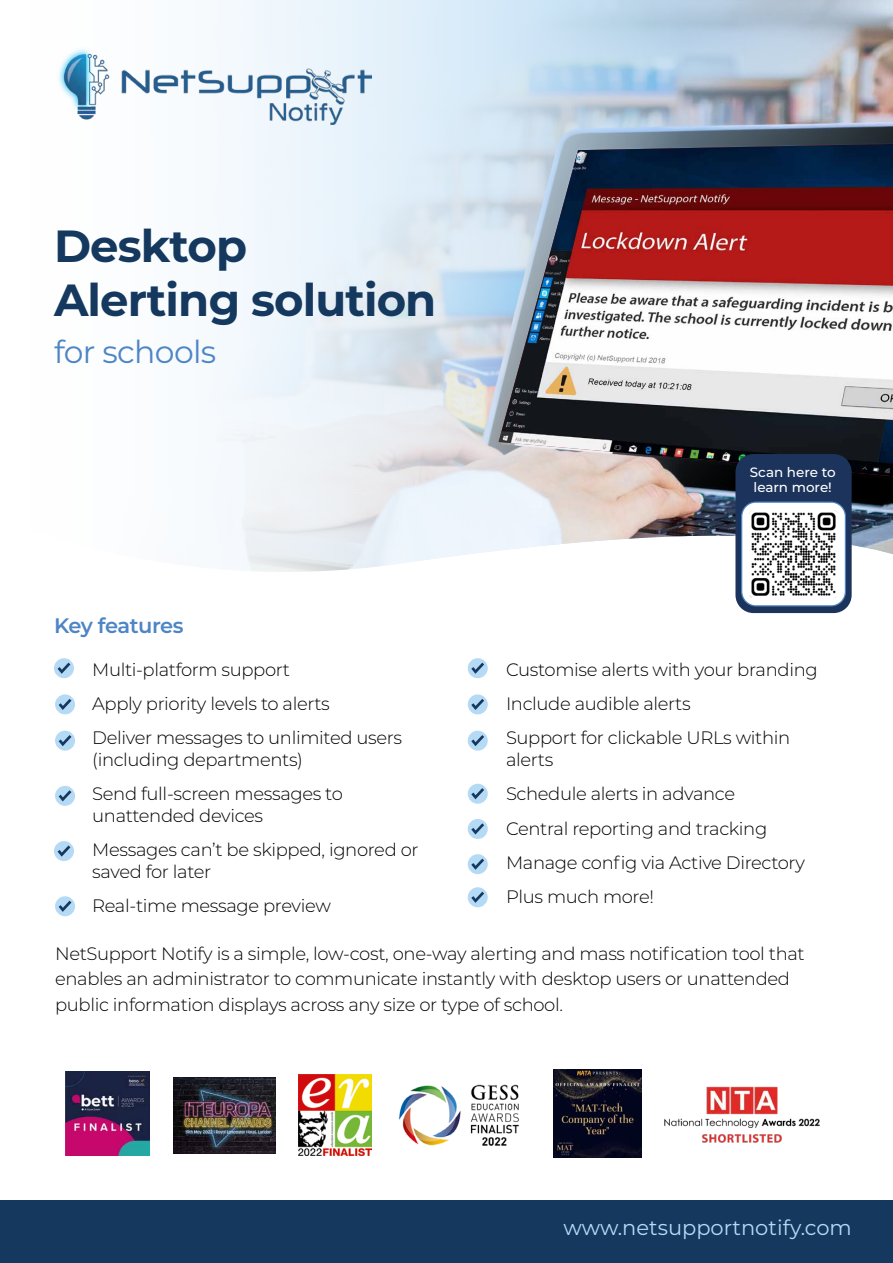
<style>
.page{position:relative;width:893px;height:1263px;background:#fff}
.page>*{position:absolute;margin:0;border:0;box-sizing:border-box;transform-origin:0 0}
.t1{font:700 45px/54px "Montserrat";letter-spacing:-.02em;color:#15385f}
.t2{font:31.5px "Montserrat";letter-spacing:-.02em;color:#4e85c5}
.t3{font:21px "Montserrat";color:#b5daf5}
.t4{font:600 21px "Montserrat";letter-spacing:-.03em;color:#4d85c5}
.t5{font:300 18px/34.3px "Montserrat";letter-spacing:-.02em;color:#000}
.t6{font:500 13.5px/15px "Montserrat";color:#fff}
</style>
<div class="page">
<div style="left:0;top:1200px;width:893px;height:63px;background:#15385f"></div>
<img style="left:664px;top:1086px;width:156px;height:57px">
<img style="left:214px;top:0;width:679px;height:572px">
<img style="left:58px;top:45px;width:313px;height:79px">
<div style="left:54px;top:658px;width:20px;height:20px;background:#b5daf5;border-radius:50%"></div>
<svg style="left:58px;top:663px;width:12px;height:11px"></svg>
<div style="left:55px;top:694px;width:20px;height:20px;background:#b5daf5;border-radius:50%"></div>
<svg style="left:59px;top:699px;width:12px;height:11px"></svg>
<div style="left:55px;top:731px;width:20px;height:20px;background:#b5daf5;border-radius:50%"></div>
<svg style="left:59px;top:735px;width:12px;height:11px"></svg>
<div style="left:55px;top:786px;width:20px;height:20px;background:#b5daf5;border-radius:50%"></div>
<svg style="left:59px;top:790px;width:12px;height:11px"></svg>
<div style="left:54px;top:841px;width:20px;height:20px;background:#b5daf5;border-radius:50%"></div>
<svg style="left:58px;top:845px;width:12px;height:12px"></svg>
<div style="left:55px;top:896px;width:20px;height:20px;background:#b5daf5;border-radius:50%"></div>
<svg style="left:59px;top:901px;width:12px;height:11px"></svg>
<div style="left:468px;top:658px;width:20px;height:20px;background:#b5daf5;border-radius:50%"></div>
<svg style="left:471px;top:663px;width:13px;height:11px"></svg>
<div style="left:468px;top:694px;width:20px;height:20px;background:#b5daf5;border-radius:50%"></div>
<svg style="left:471px;top:699px;width:13px;height:11px"></svg>
<div style="left:468px;top:731px;width:20px;height:20px;background:#b5daf5;border-radius:50%"></div>
<svg style="left:471px;top:735px;width:13px;height:11px"></svg>
<div style="left:468px;top:784px;width:20px;height:20px;background:#b5daf5;border-radius:50%"></div>
<svg style="left:471px;top:788px;width:13px;height:11px"></svg>
<div style="left:468px;top:819px;width:20px;height:20px;background:#b5daf5;border-radius:50%"></div>
<svg style="left:471px;top:823px;width:13px;height:11px"></svg>
<div style="left:468px;top:854px;width:20px;height:20px;background:#b5daf5;border-radius:50%"></div>
<svg style="left:471px;top:858px;width:13px;height:12px"></svg>
<div style="left:468px;top:887px;width:20px;height:20px;background:#b5daf5;border-radius:50%"></div>
<svg style="left:471px;top:892px;width:13px;height:11px"></svg>
<img style="left:499px;top:144px;width:394px;height:332px">
<div style="left:735px;top:454px;width:117px;height:159px;background:#1c345c;border-radius:18px"></div>
<div style="left:742px;top:502px;width:103px;height:104px;background:#fff;border-radius:14px"></div>
<div style="left:741px;top:501px;width:105px;height:105px;border:1px solid #4d85c5;border-radius:14px"></div>
<img style="left:750px;top:510px;width:87px;height:88px">
<img style="left:174px;top:1077px;width:102px;height:76px">
<img style="left:299px;top:1074px;width:72px;height:82px">
<img style="left:398px;top:1084px;width:121px;height:62px">
<img style="left:65px;top:1071px;width:85px;height:85px">
<img style="left:554px;top:1070px;width:88px;height:87px">
<h1 class="t1" style="left:54px;top:216px;width:384px">Desktop<br>Alerting solution</h1>
<h2 class="t2" style="left:54px;top:330px;width:164px">for schools</h2>
<p class="t4" style="left:54px;top:611px;width:131px">Key features</p>
<p class="t5" style="left:92px;top:651px;width:311px">Multi-platform support<br>Apply priority levels to alerts<br>Deliver messages to unlimited users</p>
<p class="t5" style="left:92px;top:742px;width:252px">(including departments)<br>Send full-screen messages to</p>
<p class="t5" style="left:92px;top:798px;width:328px">unattended devices<br>Messages can’t be skipped, ignored or</p>
<p class="t5" style="left:92px;top:854px;width:240px">saved for later<br>Real-time message preview</p>
<p class="t6" style="left:750px;top:464px;width:87px">Scan here to learn more!</p>
<p class="t5" style="left:506px;top:651px;width:313px">Customise alerts with your branding<br>Include audible alerts<br>Support for clickable URLs within</p>
<p class="t5" style="left:506px;top:742px;width:301px">alerts<br>Schedule alerts in advance<br>Central reporting and tracking<br>Manage config via Active Directory<br>Plus much more!</p>
<p class="t5" style="left:55px;top:940px;width:751px;line-height:25.5px">NetSupport Notify is a simple, low-cost, one-way alerting and mass notification tool that enables an administrator to communicate instantly with desktop users or unattended public information displays across any size or type of school.</p>
<p class="t3" style="left:563px;top:1213px;width:290px">www.netsupportnotify.com</p>
</div>
